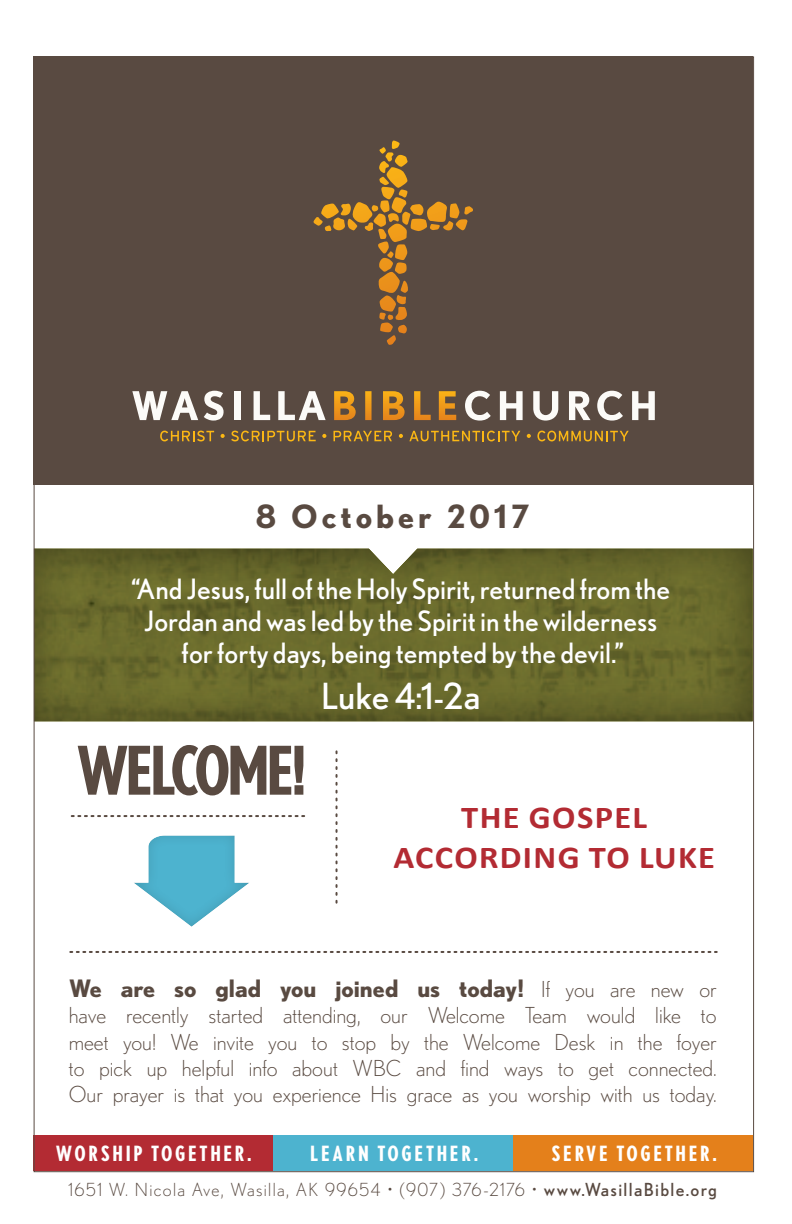
<style>
.page{position:relative;width:792px;height:1224px;background:#fff}
.page>*{position:absolute;margin:0;border:0;box-sizing:border-box;transform-origin:0 0}
.t1{font:700 condensed 67px "Nobel";letter-spacing:-.05em;color:#594a41}
.t2{font:36px "Nobel";color:#fff}
.t3{font:700 32px/40px "Calibri";letter-spacing:.04em;color:#b32b33;text-align:center;scale:1.08 1}
.t4{font:700 32px "Nobel";letter-spacing:.125em;color:#594a41}
.t5{font:28px/32px "Nobel";color:#fff;text-align:center}
.t6{font:700 24px "Nobel";color:#594a41}
.t7{font:300 22px/26.4px "Nobel";color:#594a41;text-align:justify}
.t8{font:700 condensed 21px "Nobel";letter-spacing:.125em;color:#fff}
.t9{font:300 18px "Nobel";letter-spacing:.075em;color:#594a41}
.s1{font-weight:300;font-size:22px}
.s2{font-weight:400}
</style>
<div class="page">
<div style="left:513px;top:1135px;width:240px;height:36px;background:#e4801b"></div>
<div style="left:273px;top:1135px;width:240px;height:36px;background:#4db3cf"></div>
<div style="left:33px;top:1135px;width:240px;height:36px;background:#b32b33"></div>
<svg style="left:70px;top:951px;width:647px;height:2px"></svg>
<div style="left:133px;top:833px;width:120px;height:94px;background:#594a41;opacity:.2"></div>
<svg style="left:72px;top:815px;width:232px;height:2px"></svg>
<svg style="left:336px;top:751px;width:2px;height:152px"></svg>
<div style="left:33px;top:56px;width:719px;height:429px;background:#594a41"></div>
<svg style="left:160px;top:431px;width:54px;height:10px"></svg>
<svg style="left:221px;top:434px;width:4px;height:4px"></svg>
<svg style="left:231px;top:431px;width:85px;height:10px"></svg>
<svg style="left:322px;top:434px;width:4px;height:4px"></svg>
<svg style="left:333px;top:431px;width:59px;height:10px"></svg>
<svg style="left:399px;top:434px;width:4px;height:4px"></svg>
<svg style="left:409px;top:431px;width:111px;height:10px"></svg>
<svg style="left:527px;top:434px;width:4px;height:4px"></svg>
<svg style="left:537px;top:431px;width:92px;height:10px"></svg>
<svg style="left:132px;top:391px;width:66px;height:29px"></svg>
<svg style="left:204px;top:391px;width:20px;height:30px"></svg>
<div style="left:235px;top:391px;width:6px;height:29px;background:#fcfbf8"></div>
<svg style="left:254px;top:391px;width:16px;height:29px"></svg>
<svg style="left:278px;top:391px;width:48px;height:29px"></svg>
<svg style="left:334px;top:391px;width:122px;height:29px"></svg>
<svg style="left:465px;top:391px;width:26px;height:30px"></svg>
<svg style="left:500px;top:391px;width:23px;height:29px"></svg>
<svg style="left:533px;top:391px;width:25px;height:30px"></svg>
<svg style="left:569px;top:391px;width:22px;height:29px"></svg>
<svg style="left:597px;top:391px;width:26px;height:30px"></svg>
<svg style="left:632px;top:391px;width:23px;height:29px"></svg>
<svg style="left:379px;top:141px;width:66px;height:81px"></svg>
<div style="left:32px;top:547px;width:722px;height:174px;background:#231f20;opacity:.4"></div>
<h3 class="t4" style="left:256px;top:498px;width:276px">8 October 2017</h3>
<p class="t5" style="left:131px;top:573px;width:540px">“And Jesus, full of the Holy Spirit, returned from the<br>Jordan and was led by the Spirit in the wilderness for forty days, being tempted by the devil.”</p>
<h2 class="t2" style="left:321px;top:676px;width:161px">Luke 4:1-2a</h2>
<h1 class="t1" style="left:76px;top:731px;width:232px">WELCOME!</h1>
<h3 class="t3" style="left:393px;top:797px;width:299px">THE GOSPEL<br>ACCORDING TO LUKE</h3>
<p class="t6" style="left:69px;top:974px;width:649px">We are so glad you joined us today! <span class="s1">If you are new or</span></p>
<p class="t7" style="left:69px;top:1002px;width:649px">have recently started attending, our Welcome Team would like to meet you! We invite you to stop by the Welcome Desk in the foyer to pick up helpful info about WBC and find ways to get connected.<br>Our prayer is that you experience His grace as you worship with us today.</p>
<p class="t8" style="left:56px;top:1141px;width:197px">WORSHIP TOGETHER.</p>
<p class="t8" style="left:310px;top:1141px;width:169px">LEARN TOGETHER.</p>
<p class="t8" style="left:551px;top:1141px;width:167px">SERVE TOGETHER.</p>
<p class="t9" style="left:69px;top:1180px;width:650px">1651 W. Nicola Ave, Wasilla, AK 99654 • (907) 376-2176 • <span class="s2">www.WasillaBible.org</span></p>
</div>
